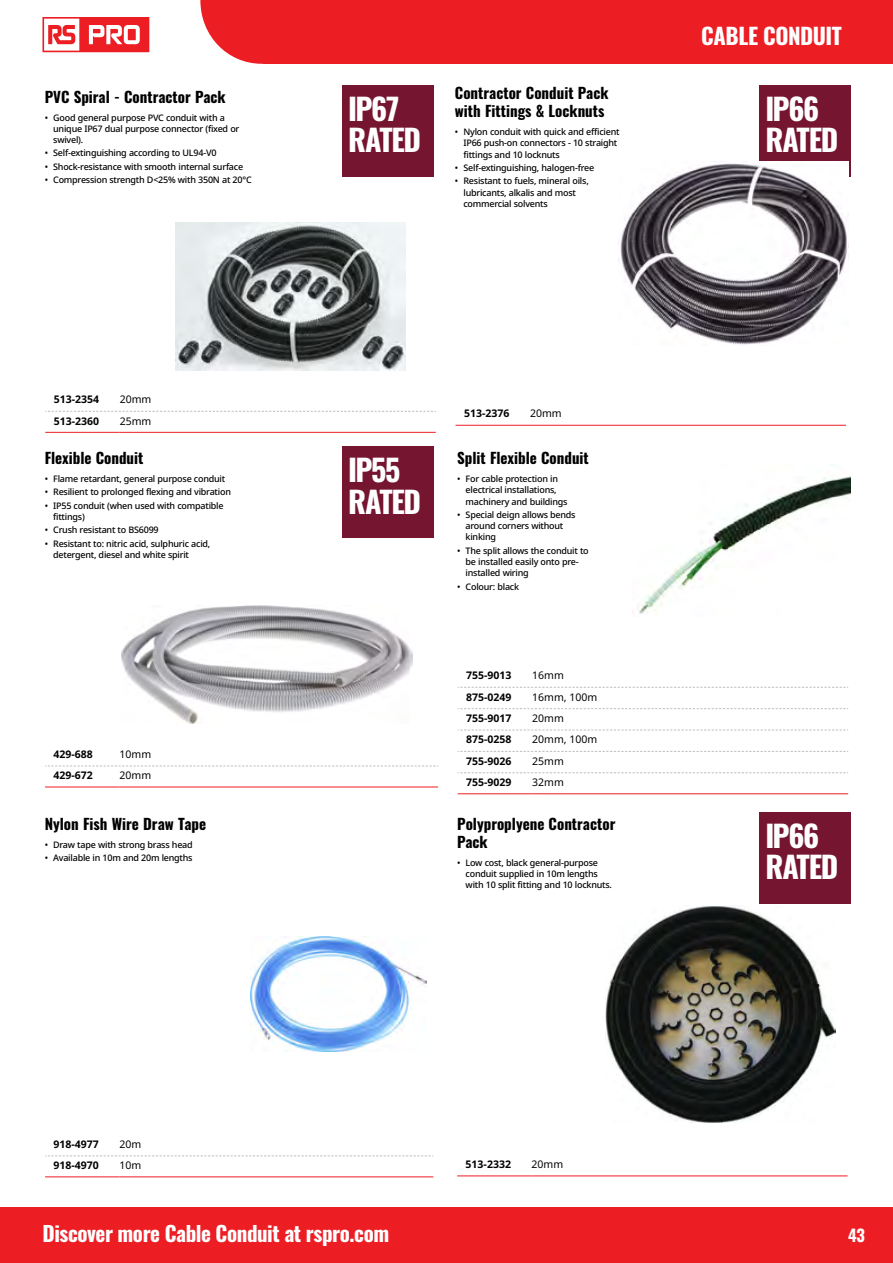
<style>
.page{position:relative;width:893px;height:1263px;background:#fff}
.page>*{position:absolute;margin:0;border:0;box-sizing:border-box;transform-origin:0 0}
.t1{font:700 30px/31.5px "Oswald";letter-spacing:-.045em;color:#fff}
.t2{font:700 22.5px "Oswald";letter-spacing:-.02em;color:#fff}
.t3{font:700 21px "Oswald";letter-spacing:-.02em;color:#fff}
.t4{font:700 16.5px "Oswald";color:#fff}
.t5{font:700 15px/18px "Oswald";color:#000}
.t6{font:700 10.5px "Noto Sans";color:#000}
.t7{font:10.5px "Noto Sans";color:#000}
.t8{font:500 9px/11.2px "Noto Sans";letter-spacing:-.025em;color:#000}
</style>
<div class="page">
<div style="left:200px;top:0;width:693px;height:64px;background:#ed1d24"></div>
<svg style="left:42px;top:17px;width:107px;height:35px"></svg>
<div style="left:4px;top:1208px;width:889px;height:55px;background:#ed1d24"></div>
<hr style="left:0;top:1208px;width:4px;height:55px;background:#ed1d24">
<svg style="left:45px;top:1155px;width:388px;height:1px"></svg>
<hr style="left:45px;top:1176px;width:75px;height:1px;background:#ed1d24">
<hr style="left:120px;top:1176px;width:313px;height:1px;background:#ed1d24">
<img style="left:250px;top:937px;width:176px;height:114px">
<img style="left:122px;top:606px;width:290px;height:117px">
<svg style="left:45px;top:766px;width:393px;height:1px"></svg>
<hr style="left:45px;top:787px;width:75px;height:1px;background:#ed1d24">
<hr style="left:120px;top:787px;width:318px;height:1px;background:#ed1d24">
<div style="left:342px;top:85px;width:91px;height:91px;background:#751530"></div>
<div style="left:342px;top:447px;width:91px;height:91px;background:#751530"></div>
<div style="left:759px;top:85px;width:91px;height:91px;background:#751530"></div>
<div style="left:759px;top:812px;width:91px;height:92px;background:#751530"></div>
<hr style="left:456px;top:425px;width:74px;height:1px;background:#ed1d24">
<hr style="left:530px;top:425px;width:316px;height:1px;background:#ed1d24">
<img style="left:620px;top:161px;width:228px;height:184px">
<svg style="left:45px;top:411px;width:391px;height:1px"></svg>
<hr style="left:45px;top:432px;width:75px;height:1px;background:#ed1d24">
<hr style="left:120px;top:432px;width:316px;height:1px;background:#ed1d24">
<img style="left:176px;top:223px;width:229px;height:148px">
<hr style="left:457px;top:1175px;width:75px;height:1px;background:#ed1d24">
<hr style="left:532px;top:1175px;width:316px;height:1px;background:#ed1d24">
<img style="left:606px;top:906px;width:230px;height:217px">
<svg style="left:458px;top:687px;width:390px;height:1px"></svg>
<svg style="left:458px;top:708px;width:390px;height:1px"></svg>
<svg style="left:458px;top:730px;width:390px;height:1px"></svg>
<svg style="left:458px;top:751px;width:390px;height:1px"></svg>
<svg style="left:458px;top:772px;width:390px;height:1px"></svg>
<hr style="left:458px;top:793px;width:74px;height:1px;background:#ed1d24">
<hr style="left:532px;top:793px;width:316px;height:1px;background:#ed1d24">
<img style="left:633px;top:476px;width:217px;height:140px">
<h3 class="t5" style="left:45px;top:89px;width:183px">PVC Spiral - Contractor Pack</h3>
<p class="t8" style="left:53px;top:112px;width:188px;text-indent:-9px">• Good general purpose PVC conduit with a unique IP67 dual purpose connector (fixed or swivel).</p>
<p class="t8" style="left:45px;top:148px;width:173px">• Self-extinguishing according to UL94-V0</p>
<p class="t8" style="left:45px;top:161px;width:200px">• Shock-resistance with smooth internal surface</p>
<p class="t8" style="left:45px;top:174px;width:209px">• Compression strength D&lt;25% with 350N at 20°C</p>
<p class="t6" style="left:54px;top:393px;width:47px">513-2354</p>
<p class="t7" style="left:120px;top:392px;width:33px">20mm</p>
<p class="t6" style="left:54px;top:415px;width:47px">513-2360</p>
<p class="t7" style="left:120px;top:413px;width:33px">25mm</p>
<h3 class="t5" style="left:45px;top:450px;width:100px">Flexible Conduit</h3>
<p class="t8" style="left:45px;top:473px;width:182px">• Flame retardant, general purpose conduit</p>
<p class="t8" style="left:45px;top:487px;width:188px">• Resilient to prolonged flexing and vibration</p>
<p class="t8" style="left:53px;top:500px;width:172px;text-indent:-9px">• IP55 conduit (when used with compatible fittings)</p>
<p class="t8" style="left:45px;top:525px;width:116px">• Crush resistant to BS6099</p>
<p class="t8" style="left:53px;top:538px;width:159px;text-indent:-9px">• Resistant to: nitric acid, sulphuric acid, detergent, diesel and white spirit</p>
<p class="t6" style="left:54px;top:748px;width:41px">429-688</p>
<p class="t7" style="left:120px;top:747px;width:33px">10mm</p>
<p class="t6" style="left:54px;top:769px;width:41px">429-672</p>
<p class="t7" style="left:120px;top:768px;width:33px">20mm</p>
<h3 class="t5" style="left:45px;top:816px;width:163px">Nylon Fish Wire Draw Tape</h3>
<p class="t8" style="left:45px;top:839px;width:150px">• Draw tape with strong brass head</p>
<p class="t8" style="left:45px;top:852px;width:149px">• Available in 10m and 20m lengths</p>
<h1 class="t1" style="left:348px;top:95px;width:74px">IP67<br>RATED</h1>
<h3 class="t5" style="left:455px;top:85px;width:155px">Contractor Conduit Pack with Fittings &amp; Locknuts</h3>
<p class="t8" style="left:463px;top:126px;width:158px;text-indent:-9px">• Nylon conduit with quick and efficient<br>IP66 push-on connectors - 10 straight fittings and 10 locknuts</p>
<p class="t8" style="left:455px;top:162px;width:141px">• Self-extinguishing, halogen-free</p>
<p class="t8" style="left:463px;top:176px;width:127px;text-indent:-9px">• Resistant to fuels, mineral oils, lubricants, alkalis and most commercial solvents</p>
<h1 class="t1" style="left:348px;top:456px;width:74px">IP55<br>RATED</h1>
<p class="t6" style="left:464px;top:408px;width:47px">513-2376</p>
<p class="t7" style="left:530px;top:406px;width:33px">20mm</p>
<h3 class="t5" style="left:457px;top:450px;width:133px">Split Flexible Conduit</h3>
<p class="t8" style="left:466px;top:473px;width:104px;text-indent:-9px">• For cable protection in electrical installations, machinery and buildings</p>
<p class="t8" style="left:466px;top:509px;width:111px;text-indent:-9px">• Special deign allows bends around corners without kinking</p>
<p class="t8" style="left:466px;top:545px;width:125px;text-indent:-9px">• The split allows the conduit to be installed easily onto pre&shy;installed wiring</p>
<p class="t8" style="left:457px;top:581px;width:64px">• Colour: black</p>
<p class="t6" style="left:466px;top:669px;width:47px">755-9013</p>
<p class="t7" style="left:532px;top:668px;width:33px">16mm</p>
<p class="t6" style="left:466px;top:691px;width:47px">875-0249</p>
<p class="t7" style="left:532px;top:689px;width:67px">16mm, 100m</p>
<p class="t6" style="left:466px;top:712px;width:47px">755-9017</p>
<p class="t7" style="left:532px;top:711px;width:33px">20mm</p>
<p class="t6" style="left:466px;top:733px;width:47px">875-0258</p>
<p class="t7" style="left:532px;top:732px;width:67px">20mm, 100m</p>
<p class="t6" style="left:466px;top:755px;width:47px">755-9026</p>
<p class="t7" style="left:532px;top:753px;width:33px">25mm</p>
<p class="t6" style="left:466px;top:776px;width:47px">755-9029</p>
<p class="t7" style="left:532px;top:775px;width:33px">32mm</p>
<h3 class="t5" style="left:457px;top:816px;width:160px">Polyproplyene Contractor<br>Pack</h3>
<p class="t8" style="left:466px;top:857px;width:148px;text-indent:-9px">• Low cost, black general-purpose conduit supplied in 10m lengths with 10 split fitting and 10 locknuts.</p>
<h2 class="t2" style="left:701px;top:24px;width:142px">CABLE CONDUIT</h2>
<h1 class="t1" style="left:765px;top:95px;width:74px">IP66<br>RATED</h1>
<h1 class="t1" style="left:765px;top:822px;width:74px">IP66<br>RATED</h1>
<p class="t6" style="left:54px;top:1138px;width:47px">918-4977</p>
<p class="t7" style="left:120px;top:1136px;width:23px">20m</p>
<p class="t6" style="left:54px;top:1159px;width:47px">918-4970</p>
<p class="t7" style="left:120px;top:1158px;width:23px">10m</p>
<p class="t6" style="left:466px;top:1158px;width:47px">513-2332</p>
<p class="t7" style="left:532px;top:1157px;width:33px">20mm</p>
<h3 class="t3" style="left:42px;top:1222px;width:348px">Discover more Cable Conduit at rspro.com</h3>
<h3 class="t4" style="left:848px;top:1226px;width:18px">43</h3>
</div>
